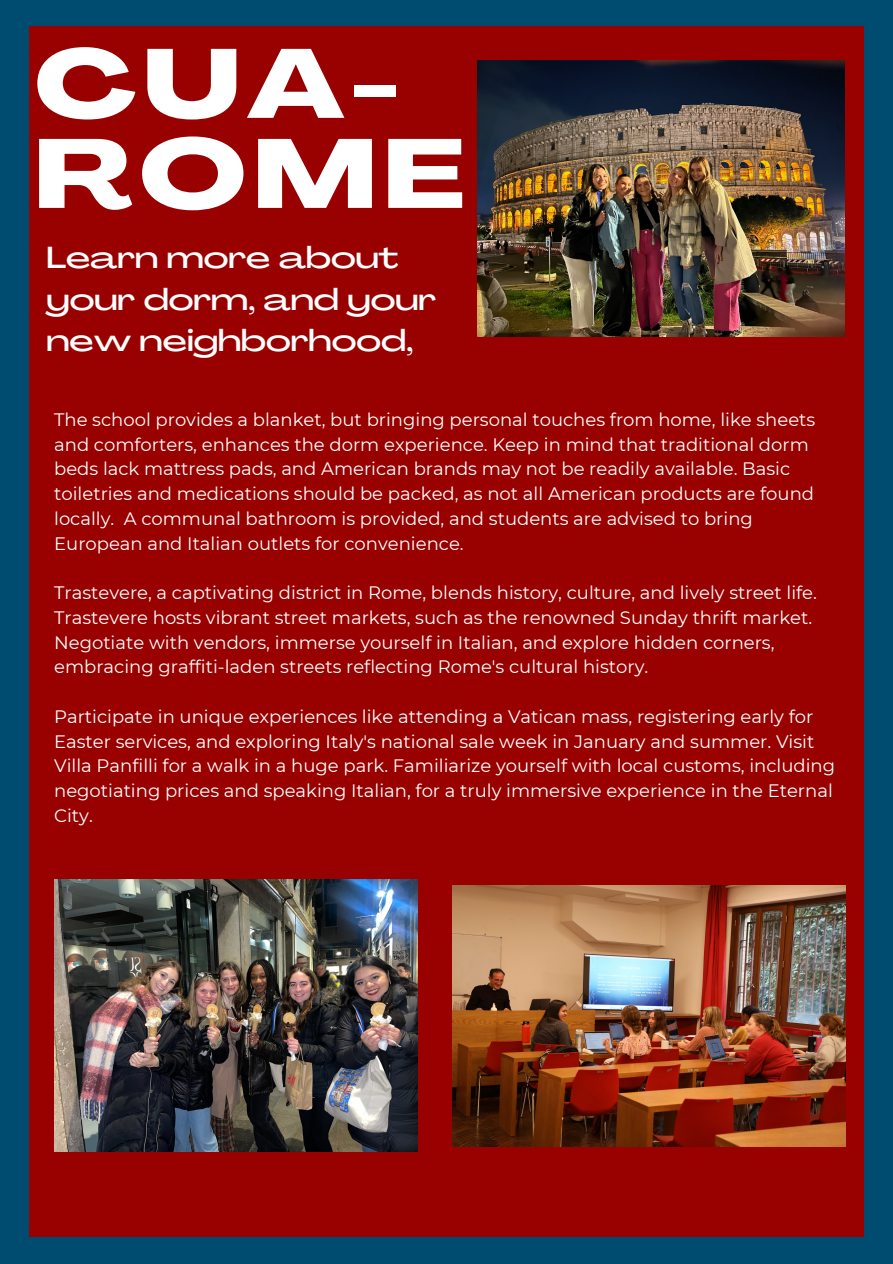
<style>
.page{position:relative;width:893px;height:1264px;background:#fff}
.page>*{position:absolute;margin:0;border:0;box-sizing:border-box;transform-origin:0 0}
.t1{font:800 96.3px/90px "Agrandir Grand";letter-spacing:.07em;color:#fff}
.t2{font:500 30px/41.7px "Agrandir Grand";color:#fff}
.t3{font:18px/24.8px "Montserrat";color:#fff}
</style>
<div class="page">
<div style="left:0;top:0;width:892px;height:1263px;background:#004c70"></div>
<div style="left:29px;top:26px;width:835px;height:1210px;background:#900"></div>
<img style="left:477px;top:61px;width:367px;height:275px">
<img style="left:54px;top:879px;width:364px;height:272px">
<img style="left:452px;top:885px;width:392px;height:261px">
<p class="t1" style="left:34px;top:49px;width:431px">CUA-<br>ROME</p>
<p class="t2" style="left:47px;top:240px;width:391px">Learn more about your dorm, and your new neighborhood,</p>
<p class="t3" style="left:54px;top:407px;width:762px">The school provides a blanket, but bringing personal touches from home, like sheets and comforters, enhances the dorm experience. Keep in mind that traditional dorm beds lack mattress pads, and American brands may not be readily available. Basic toiletries and medications should be packed, as not all American products are found locally. A communal bathroom is provided, and students are advised to bring European and Italian outlets for convenience.</p>
<p class="t3" style="left:54px;top:580px;width:764px">Trastevere, a captivating district in Rome, blends history, culture, and lively street life.<br>Trastevere hosts vibrant street markets, such as the renowned Sunday thrift market.<br>Negotiate with vendors, immerse yourself in Italian, and explore hidden corners, embracing graffiti-laden streets reflecting Rome's cultural history.</p>
<p class="t3" style="left:54px;top:704px;width:782px">Participate in unique experiences like attending a Vatican mass, registering early for Easter services, and exploring Italy's national sale week in January and summer. Visit Villa Panfilli for a walk in a huge park. Familiarize yourself with local customs, including negotiating prices and speaking Italian, for a truly immersive experience in the Eternal City.</p>
</div>
